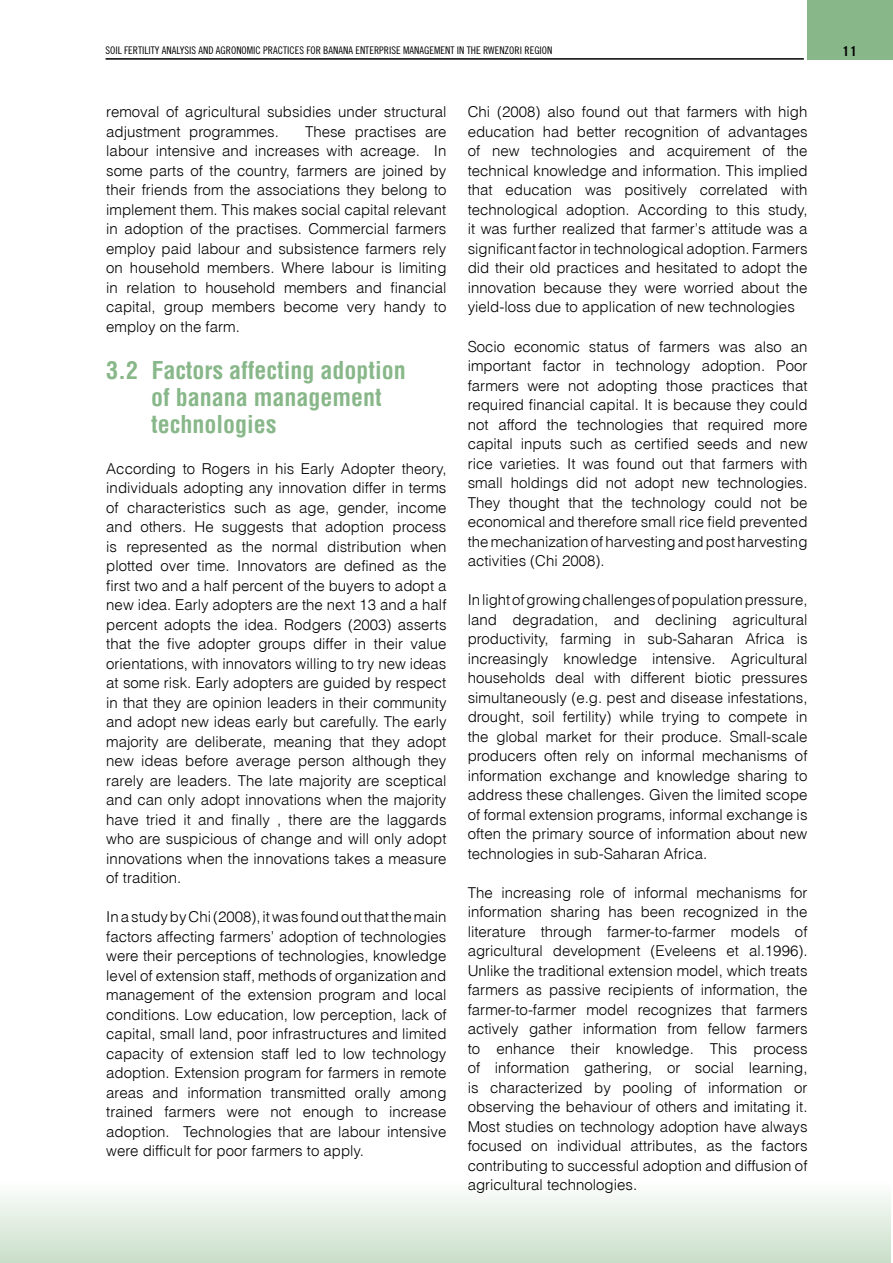
<style>
.page{position:relative;width:893px;height:1263px;background:#fff}
.page>*{position:absolute;margin:0;border:0;box-sizing:border-box;transform-origin:0 0}
.t1{font:24px/27px "Switzerland Condensed";color:#88b789}
.t2{font:15px/19.5px "Switzerland Light Plain";color:#000;text-align:justify}
.t3{font:700 13.5px "Trade Gothic";color:#000}
.t4{font:10.5px "Trade Gothic Cond Eighteen";color:#000}
</style>
<div class="page">
<div style="left:808px;top:0;width:85px;height:60px;background:#88b789"></div>
<div style="left:0;top:1165px;width:891px;height:97px;background:linear-gradient(to bottom,#fff,#cadfcb)"></div>
<div style="left:807px;top:0;width:29px;height:40px;background:#88b789"></div>
<hr style="left:106px;top:58px;width:698px;height:2px;background:#000">
<p class="t4" style="left:106px;top:44px;width:448px">SOIL FERTILITY ANALYSIS AND AGRONOMIC PRACTICES FOR BANANA ENTERPRISE MANAGEMENT IN THE RWENZORI REGION</p>
<p class="t3" style="left:842px;top:43px;width:17px">11</p>
<p class="t2" style="left:106px;top:102px;width:342px">removal of agricultural subsidies under structural adjustment programmes.</p>
<p class="t2" style="left:106px;top:121px;width:342px;text-indent:199px">These practises are labour intensive and increases with acreage. In some parts of the country, farmers are joined by their friends from the associations they belong to implement them. This makes social capital relevant in adoption of the practises. Commercial farmers employ paid labour and subsistence farmers rely on household members. Where labour is limiting in relation to household members and financial capital, group members become very handy to employ on the farm.</p>
<h1 class="t1" style="left:151px;top:356px;width:256px;text-indent:-45px">3.2 Factors affecting adoption of banana management technologies</h1>
<p class="t2" style="left:106px;top:458px;width:342px">According to Rogers in his Early Adopter theory, individuals adopting any innovation differ in terms of characteristics such as age, gender, income and others. He suggests that adoption process is represented as the normal distribution when plotted over time. Innovators are defined as the first two and a half percent of the buyers to adopt a new idea. Early adopters are the next 13 and a half percent adopts the idea. Rodgers (2003) asserts that the five adopter groups differ in their value orientations, with innovators willing to try new ideas at some risk. Early adopters are guided by respect in that they are opinion leaders in their community and adopt new ideas early but carefully. The early majority are deliberate, meaning that they adopt new ideas before average person although they rarely are leaders. The late majority are sceptical and can only adopt innovations when the majority have tried it and finally , there are the laggards who are suspicious of change and will only adopt innovations when the innovations takes a measure of tradition.</p>
<p class="t2" style="left:106px;top:907px;width:342px">In a study by Chi (2008), it was found out that the main factors affecting farmers’ adoption of technologies were their perceptions of technologies, knowledge level of extension staff, methods of organization and management of the extension program and local conditions. Low education, low perception, lack of capital, small land, poor infrastructures and limited capacity of extension staff led to low technology adoption. Extension program for farmers in remote areas and information transmitted orally among trained farmers were not enough to increase adoption. Technologies that are labour intensive were difficult for poor farmers to apply.</p>
<p class="t2" style="left:468px;top:102px;width:341px">Chi (2008) also found out that farmers with high education had better recognition of advantages of new technologies and acquirement of the technical knowledge and information. This implied that education was positively correlated with technological adoption. According to this study, it was further realized that farmer’s attitude was a significant factor in technological adoption. Farmers did their old practices and hesitated to adopt the innovation because they were worried about the yield-loss due to application of new technologies</p>
<p class="t2" style="left:468px;top:336px;width:341px">Socio economic status of farmers was also an important factor in technology adoption. Poor farmers were not adopting those practices that required financial capital. It is because they could not afford the technologies that required more capital inputs such as certified seeds and new rice varieties. It was found out that farmers with small holdings did not adopt new technologies.<br>They thought that the technology could not be economical and therefore small rice field prevented the mechanization of harvesting and post harvesting activities (Chi 2008).</p>
<p class="t2" style="left:468px;top:589px;width:341px">In light of growing challenges of population pressure, land degradation, and declining agricultural productivity, farming in sub-Saharan Africa is increasingly knowledge intensive. Agricultural households deal with different biotic pressures simultaneously (e.g. pest and disease infestations, drought, soil fertility) while trying to compete in the global market for their produce. Small-scale producers often rely on informal mechanisms of information exchange and knowledge sharing to address these challenges. Given the limited scope of formal extension programs, informal exchange is often the primary source of information about new technologies in sub-Saharan Africa.</p>
<p class="t2" style="left:468px;top:882px;width:341px">The increasing role of informal mechanisms for information sharing has been recognized in the literature through farmer-to-farmer models of agricultural development (Eveleens et al.1996).<br>Unlike the traditional extension model, which treats farmers as passive recipients of information, the farmer-to-farmer model recognizes that farmers actively gather information from fellow farmers to enhance their knowledge. This process of information gathering, or social learning, is characterized by pooling of information or observing the behaviour of others and imitating it.<br>Most studies on technology adoption have always focused on individual attributes, as the factors contributing to successful adoption and diffusion of agricultural technologies.</p>
</div>
